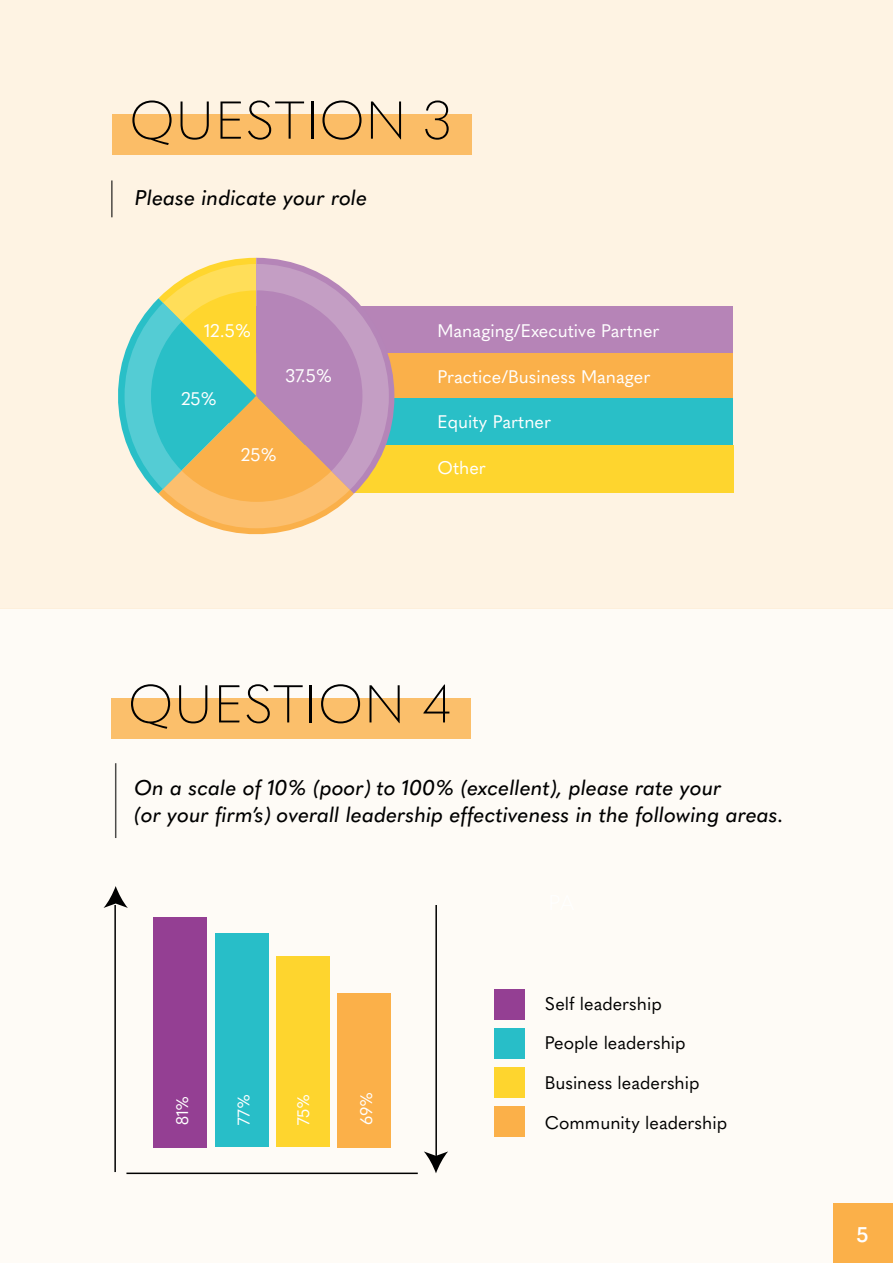
<style>
.page{position:relative;width:893px;height:1263px;background:#fff}
.page>*{position:absolute;margin:0;border:0;box-sizing:border-box;transform-origin:0 0}
.t1{font:200 52.5px "Quasimoda";color:#000}
.t2{font:italic 500 21px/27px "Quasimoda";color:#000}
.t3{font:600 21px "Quasimoda";color:#fff}
.t4{font:18px "Quasimoda";color:#fff}
.t5{font:18px "Quasimoda";color:#000}
.t6{font:16.5px "Quasimoda";letter-spacing:.01em;color:#fff}
</style>
<div class="page">
<div style="left:0;top:0;width:893px;height:609px;background:#fef3e3"></div>
<div style="left:0;top:609px;width:893px;height:654px;background:#fefbf6"></div>
<div style="left:229px;top:307px;width:504px;height:47px;background:#b684b7"></div>
<div style="left:229px;top:353px;width:504px;height:47px;background:#fab04a"></div>
<div style="left:229px;top:399px;width:504px;height:47px;background:#29bfc7"></div>
<div style="left:230px;top:446px;width:504px;height:47px;background:#fed52e"></div>
<svg style="left:118px;top:258px;width:276px;height:277px"></svg>
<hr style="left:111px;top:180px;width:2px;height:37px;background:#000">
<hr style="left:115px;top:763px;width:1px;height:75px;background:#000">
<div style="left:113px;top:115px;width:359px;height:40px;background:#fbbd67"></div>
<div style="left:111px;top:698px;width:360px;height:41px;background:#fbbf6b"></div>
<div style="left:833px;top:1203px;width:60px;height:60px;background:#fbb049"></div>
<div style="left:154px;top:917px;width:53px;height:230px;background:#943f93"></div>
<div style="left:215px;top:933px;width:54px;height:214px;background:#28bec8"></div>
<div style="left:276px;top:956px;width:54px;height:191px;background:#fed52e"></div>
<div style="left:337px;top:993px;width:54px;height:154px;background:#fbb049"></div>
<hr style="left:114px;top:905px;width:2px;height:267px;background:#000">
<svg style="left:104px;top:886px;width:24px;height:22px"></svg>
<hr style="left:435px;top:905px;width:2px;height:251px;background:#000">
<svg style="left:424px;top:1151px;width:24px;height:22px"></svg>
<div style="left:494px;top:989px;width:31px;height:31px;background:#943f93"></div>
<div style="left:494px;top:1028px;width:31px;height:31px;background:#28bec8"></div>
<div style="left:494px;top:1067px;width:31px;height:31px;background:#fed52e"></div>
<div style="left:494px;top:1106px;width:31px;height:31px;background:#fbb049"></div>
<hr style="left:126px;top:1172px;width:292px;height:2px;background:#000">
<h1 class="t1" style="left:129px;top:80px;width:323px">QUESTION 3</h1>
<p class="t2" style="left:135px;top:183px;width:234px">Please indicate your role</p>
<p class="t4" style="left:204px;top:317px;width:49px">12.5%</p>
<p class="t4" style="left:181px;top:385px;width:37px">25%</p>
<p class="t4" style="left:285px;top:362px;width:49px">37.5%</p>
<p class="t4" style="left:241px;top:441px;width:37px">25%</p>
<p class="t4" style="left:437px;top:317px;width:224px">Managing/Executive Partner</p>
<p class="t4" style="left:437px;top:363px;width:214px">Practice/Business Manager</p>
<p class="t4" style="left:437px;top:408px;width:115px">Equity Partner</p>
<p class="t4" style="left:437px;top:454px;width:50px">Other</p>
<h1 class="t1" style="left:128px;top:664px;width:326px">QUESTION 4</h1>
<p class="t2" style="left:135px;top:772px;width:651px">On a scale of 10% (poor) to 100% (excellent), please rate your<br>(or your firm’s) overall leadership effectiveness in the following areas.</p>
<p class="t6" style="left:170px;top:1125px;width:32px;rotate:-90deg">81%</p>
<p class="t6" style="left:231px;top:1125px;width:33px;rotate:-90deg">77%</p>
<p class="t6" style="left:291px;top:1125px;width:34px;rotate:-90deg">75%</p>
<p class="t6" style="left:354px;top:1125px;width:35px;rotate:-90deg">69%</p>
<p class="t5" style="left:545px;top:990px;width:118px">Self leadership</p>
<p class="t5" style="left:545px;top:1029px;width:142px">People leadership</p>
<p class="t5" style="left:545px;top:1069px;width:156px">Business leadership</p>
<p class="t5" style="left:545px;top:1108px;width:184px">Community leadership</p>
<p class="t3" style="left:856px;top:1219px;width:13px">5</p>
</div>
